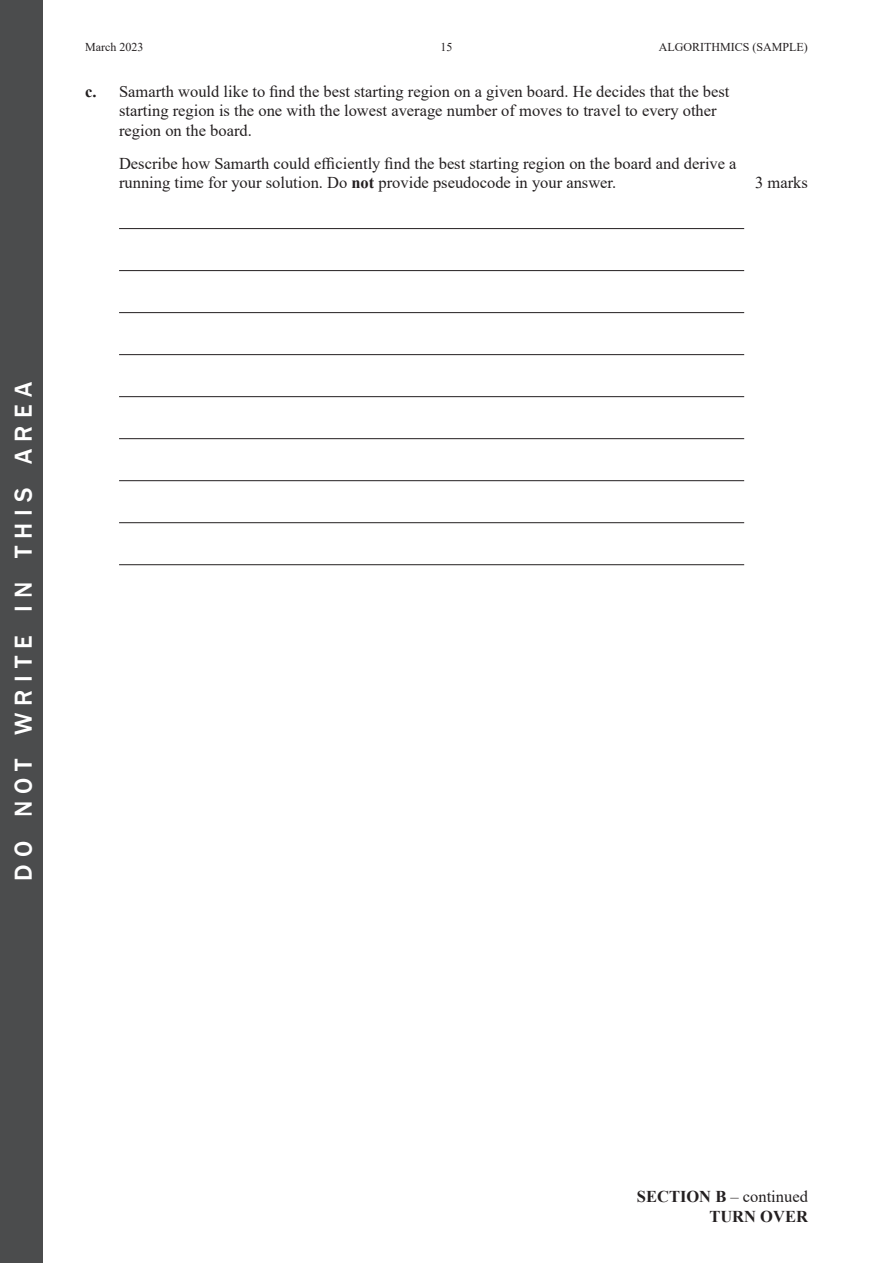
<style>
.page{position:relative;width:893px;height:1263px;background:#fff}
.page>*{position:absolute;margin:0;border:0;box-sizing:border-box;transform-origin:0 0}
.t1{font:500 25.2px "Franklin Gothic";letter-spacing:.285em;color:#fff}
.t2{font:16.5px/19.8px "Times New Roman";color:#231f20}
.t3{font:700 16.5px/19.8px "Times New Roman";color:#231f20;text-align:right}
.t4{font:12px "Times New Roman";color:#231f20}
.s1{font-weight:700}
.s2{font-weight:400}
</style>
<div class="page">
<div style="left:0;top:0;width:43px;height:1263px;background:#4b4c4d"></div>
<hr style="left:119px;top:228px;width:625px;height:1px;background:#231f20">
<hr style="left:119px;top:270px;width:625px;height:1px;background:#231f20">
<hr style="left:119px;top:312px;width:625px;height:1px;background:#231f20">
<hr style="left:119px;top:354px;width:625px;height:1px;background:#231f20">
<hr style="left:119px;top:396px;width:625px;height:1px;background:#231f20">
<hr style="left:119px;top:438px;width:625px;height:1px;background:#231f20">
<hr style="left:119px;top:480px;width:625px;height:1px;background:#231f20">
<hr style="left:119px;top:522px;width:625px;height:1px;background:#231f20">
<hr style="left:119px;top:564px;width:625px;height:1px;background:#231f20">
<p class="t4" style="left:85px;top:38px;width:60px">March 2023</p>
<p class="t4" style="left:440px;top:38px;width:13px">15</p>
<p class="t4" style="left:659px;top:38px;width:150px">ALGORITHMICS (SAMPLE)</p>
<p class="t2" style="left:119px;top:81px;width:612px;text-indent:-34px"><span class="s1">c.</span> Samarth would like to find the best starting region on a given board. He decides that the best starting region is the one with the lowest average number of moves to travel to every other region on the board.</p>
<p class="t2" style="left:119px;top:153px;width:619px">Describe how Samarth could efficiently find the best starting region on the board and derive a running time for your solution. Do <span class="s1">not</span> provide pseudocode in your answer.</p>
<p class="t2" style="left:755px;top:172px;width:54px">3 marks</p>
<h1 class="t1" style="left:8px;top:881px;width:500px;rotate:-90deg">do not write in this area</h1>
<p class="t3" style="left:637px;top:1186px;width:172px">SECTION B <span class="s2">– continued<br></span>TURN OVER</p>
</div>
